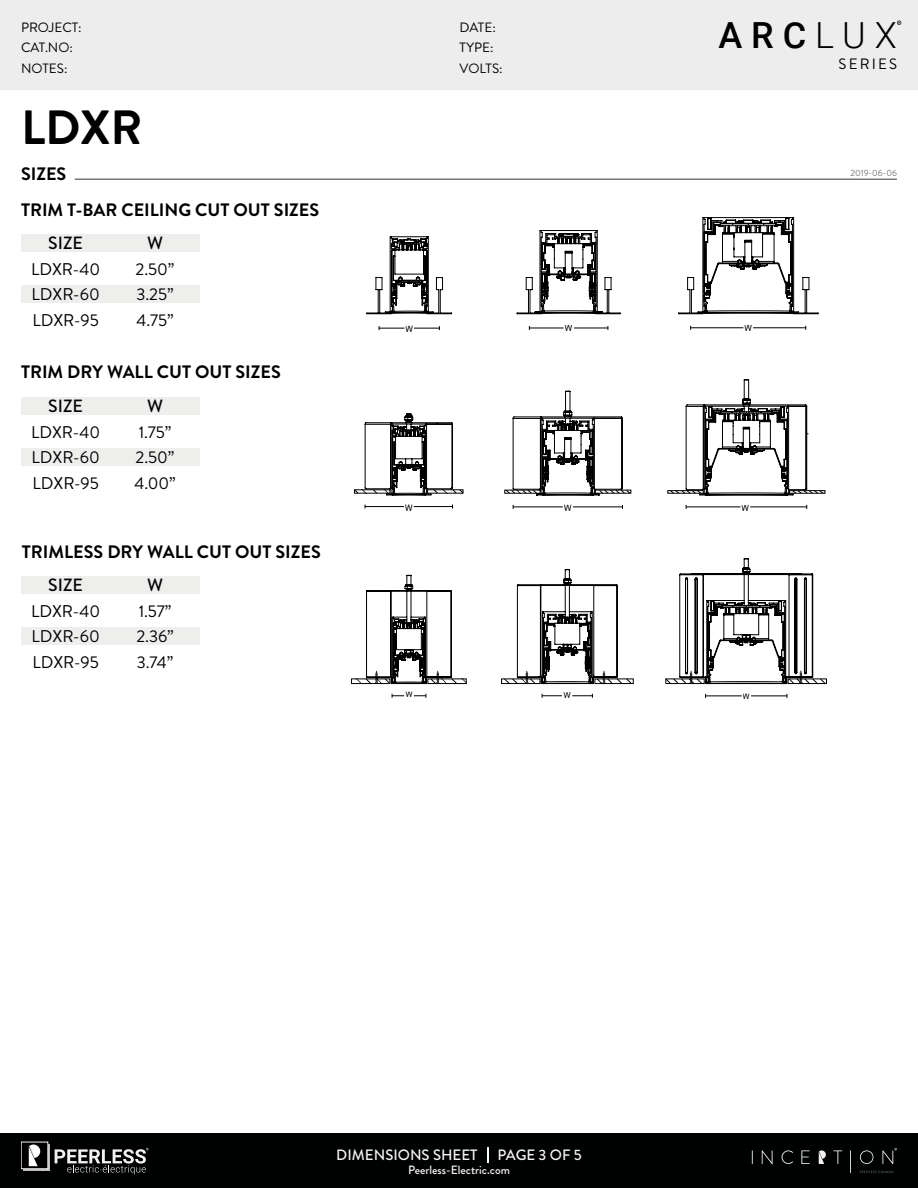
<style>
.page{position:relative;width:918px;height:1188px;background:#fff}
.page>*{position:absolute;margin:0;border:0;box-sizing:border-box;transform-origin:0 0}
.t1{font:700 48px "Brandon Grotesque";color:#000}
.t2{font:500 36px "Roboto";color:#000101}
.t3{font:700 18px "Brandon Grotesque";color:#000}
.t4{font:500 17.7px "Brandon Grotesque";color:#030304}
.t5{font:16.95px "Brandon Grotesque";color:#000}
.t6{font:500 15px "Brandon Grotesque";color:#f3f3f4}
.t7{font:15px "Brandon Grotesque";letter-spacing:.14em;color:#000}
.t8{font:13.5px/20.7px "Brandon Grotesque";color:#000}
.t9{font:500 12px "Brandon Grotesque";color:#f3f3f4}
.t10{font:9px "Brandon Grotesque";color:#76777b}
.t11{font:9px "Roboto";color:#000}
.t12{font:8.25px "Roboto";color:#000}
.s1{font-weight:300}
</style>
<div class="page">
<div style="left:0;top:1133px;width:918px;height:55px;background:#000101"></div>
<svg style="left:752px;top:1150px;width:1px;height:14px"></svg>
<svg style="left:762px;top:1150px;width:11px;height:14px"></svg>
<svg style="left:782px;top:1150px;width:11px;height:14px"></svg>
<svg style="left:801px;top:1150px;width:9px;height:14px"></svg>
<svg style="left:833px;top:1150px;width:9px;height:14px"></svg>
<svg style="left:850px;top:1150px;width:1px;height:23px"></svg>
<svg style="left:860px;top:1150px;width:13px;height:14px"></svg>
<svg style="left:882px;top:1148px;width:15px;height:16px"></svg>
<svg style="left:860px;top:1171px;width:33px;height:2px"></svg>
<svg style="left:819px;top:1150px;width:7px;height:14px"></svg>
<div style="left:23px;top:1144px;width:27px;height:27px;background:#c7c7c7"></div>
<div style="left:21px;top:1142px;width:27px;height:27px;background:#000"></div>
<svg style="left:29px;top:1145px;width:11px;height:21px"></svg>
<svg style="left:55px;top:1148px;width:93px;height:26px"></svg>
<svg style="left:487px;top:1148px;width:2px;height:15px"></svg>
<div style="left:0;top:0;width:918px;height:90px;background:#ededee"></div>
<svg style="left:897px;top:21px;width:4px;height:4px"></svg>
<div style="left:21px;top:234px;width:179px;height:18px;background:#eeeeed"></div>
<div style="left:21px;top:285px;width:179px;height:18px;background:#eeeeed"></div>
<div style="left:21px;top:397px;width:179px;height:18px;background:#eeeeed"></div>
<div style="left:21px;top:448px;width:179px;height:18px;background:#eeeeed"></div>
<div style="left:21px;top:576px;width:179px;height:18px;background:#eeeeed"></div>
<div style="left:21px;top:627px;width:179px;height:18px;background:#eeeeed"></div>
<svg style="left:366px;top:236px;width:86px;height:79px"></svg>
<svg style="left:516px;top:230px;width:105px;height:85px"></svg>
<svg style="left:678px;top:217px;width:141px;height:98px"></svg>
<hr style="left:691px;top:327px;width:115px;height:1px;background:#000">
<div style="left:744px;top:324px;width:9px;height:18px;background:#fff"></div>
<hr style="left:529px;top:328px;width:79px;height:1px;background:#000">
<div style="left:564px;top:325px;width:9px;height:17px;background:#fff"></div>
<hr style="left:379px;top:328px;width:60px;height:1px;background:#000">
<div style="left:405px;top:325px;width:9px;height:17px;background:#fff"></div>
<hr style="left:365px;top:506px;width:88px;height:1px;background:#000">
<div style="left:405px;top:504px;width:8px;height:17px;background:#fff"></div>
<hr style="left:513px;top:507px;width:109px;height:1px;background:#000">
<div style="left:563px;top:504px;width:9px;height:17px;background:#fff"></div>
<hr style="left:686px;top:507px;width:121px;height:1px;background:#000">
<div style="left:741px;top:504px;width:9px;height:18px;background:#fff"></div>
<div style="left:504px;top:490px;width:37px;height:4px;border:1px solid #000"></div>
<div style="left:667px;top:490px;width:37px;height:4px;border:1px solid #000"></div>
<div style="left:789px;top:490px;width:36px;height:4px;border:1px solid #000"></div>
<hr style="left:392px;top:695px;width:34px;height:1px;background:#000">
<div style="left:405px;top:691px;width:8px;height:16px;background:#fff"></div>
<hr style="left:542px;top:695px;width:50px;height:1px;background:#000">
<div style="left:563px;top:692px;width:9px;height:15px;background:#fff"></div>
<hr style="left:706px;top:696px;width:81px;height:1px;background:#000">
<div style="left:742px;top:693px;width:8px;height:16px;background:#fff"></div>
<div style="left:428px;top:679px;width:39px;height:5px;border:1px solid #000"></div>
<div style="left:501px;top:679px;width:39px;height:5px;border:1px solid #000"></div>
<div style="left:595px;top:679px;width:39px;height:5px;border:1px solid #000"></div>
<div style="left:788px;top:679px;width:39px;height:5px;border:1px solid #000"></div>
<hr style="left:75px;top:178px;width:822px;height:2px;background:#76777b">
<svg style="left:505px;top:390px;width:126px;height:106px"></svg>
<svg style="left:669px;top:379px;width:155px;height:117px"></svg>
<svg style="left:354px;top:413px;width:110px;height:83px"></svg>
<svg style="left:351px;top:574px;width:115px;height:111px"></svg>
<svg style="left:665px;top:558px;width:161px;height:127px"></svg>
<svg style="left:503px;top:569px;width:130px;height:116px"></svg>
<p class="t8" style="left:21px;top:17px;width:62px">PROJECT:<br>CAT.NO:<br>NOTES:</p>
<p class="t8" style="left:460px;top:17px;width:45px">DATE:<br>TYPE:<br>VOLTS:</p>
<h2 class="t2" style="left:718px;top:10px;width:180px">ARC<span class="s1">LUX</span></h2>
<p class="t7" style="left:839px;top:54px;width:60px">SERIES</p>
<h1 class="t1" style="left:21px;top:94px;width:123px">LDXR</h1>
<p class="t3" style="left:21px;top:161px;width:47px">SIZES</p>
<p class="t3" style="left:21px;top:197px;width:300px">TRIM T-BAR CEILING CUT OUT SIZES</p>
<p class="t4" style="left:48px;top:231px;width:36px">SIZE</p>
<p class="t4" style="left:147px;top:231px;width:17px">W</p>
<p class="t5" style="left:31px;top:257px;width:70px">LDXR-40</p>
<p class="t5" style="left:136px;top:257px;width:40px">2.50”</p>
<p class="t5" style="left:32px;top:283px;width:70px">LDXR-60</p>
<p class="t5" style="left:136px;top:283px;width:39px">3.25”</p>
<p class="t5" style="left:33px;top:308px;width:68px">LDXR-95</p>
<p class="t5" style="left:136px;top:308px;width:39px">4.75”</p>
<p class="t3" style="left:21px;top:359px;width:261px">TRIM DRY WALL CUT OUT SIZES</p>
<p class="t4" style="left:48px;top:394px;width:36px">SIZE</p>
<p class="t4" style="left:147px;top:394px;width:17px">W</p>
<p class="t5" style="left:31px;top:420px;width:70px">LDXR-40</p>
<p class="t5" style="left:139px;top:420px;width:34px">1.75”</p>
<p class="t5" style="left:32px;top:446px;width:70px">LDXR-60</p>
<p class="t5" style="left:136px;top:446px;width:40px">2.50”</p>
<p class="t5" style="left:33px;top:472px;width:68px">LDXR-95</p>
<p class="t5" style="left:134px;top:472px;width:43px">4.00”</p>
<p class="t3" style="left:22px;top:539px;width:300px">TRIMLESS DRY WALL CUT OUT SIZES</p>
<p class="t4" style="left:48px;top:573px;width:36px">SIZE</p>
<p class="t4" style="left:147px;top:573px;width:17px">W</p>
<p class="t5" style="left:31px;top:599px;width:70px">LDXR-40</p>
<p class="t5" style="left:139px;top:599px;width:34px">1.57”</p>
<p class="t5" style="left:32px;top:625px;width:70px">LDXR-60</p>
<p class="t5" style="left:136px;top:625px;width:39px">2.36”</p>
<p class="t5" style="left:33px;top:650px;width:68px">LDXR-95</p>
<p class="t5" style="left:137px;top:650px;width:38px">3.74”</p>
<p class="t11" style="left:405px;top:322px;width:9px">W</p>
<p class="t11" style="left:565px;top:322px;width:9px">W</p>
<p class="t11" style="left:744px;top:322px;width:9px">W</p>
<p class="t11" style="left:405px;top:501px;width:9px">W</p>
<p class="t11" style="left:564px;top:501px;width:9px">W</p>
<p class="t11" style="left:741px;top:502px;width:9px">W</p>
<p class="t12" style="left:405px;top:689px;width:9px">W</p>
<p class="t12" style="left:564px;top:689px;width:9px">W</p>
<p class="t12" style="left:743px;top:691px;width:9px">W</p>
<p class="t10" style="left:850px;top:167px;width:48px">2019-06-06</p>
<p class="t6" style="left:336px;top:1145px;width:143px">DIMENSIONS SHEET</p>
<p class="t6" style="left:497px;top:1145px;width:86px">PAGE 3 OF 5</p>
<p class="t9" style="left:408px;top:1161px;width:103px">Peerless-Electric.com</p>
</div>
